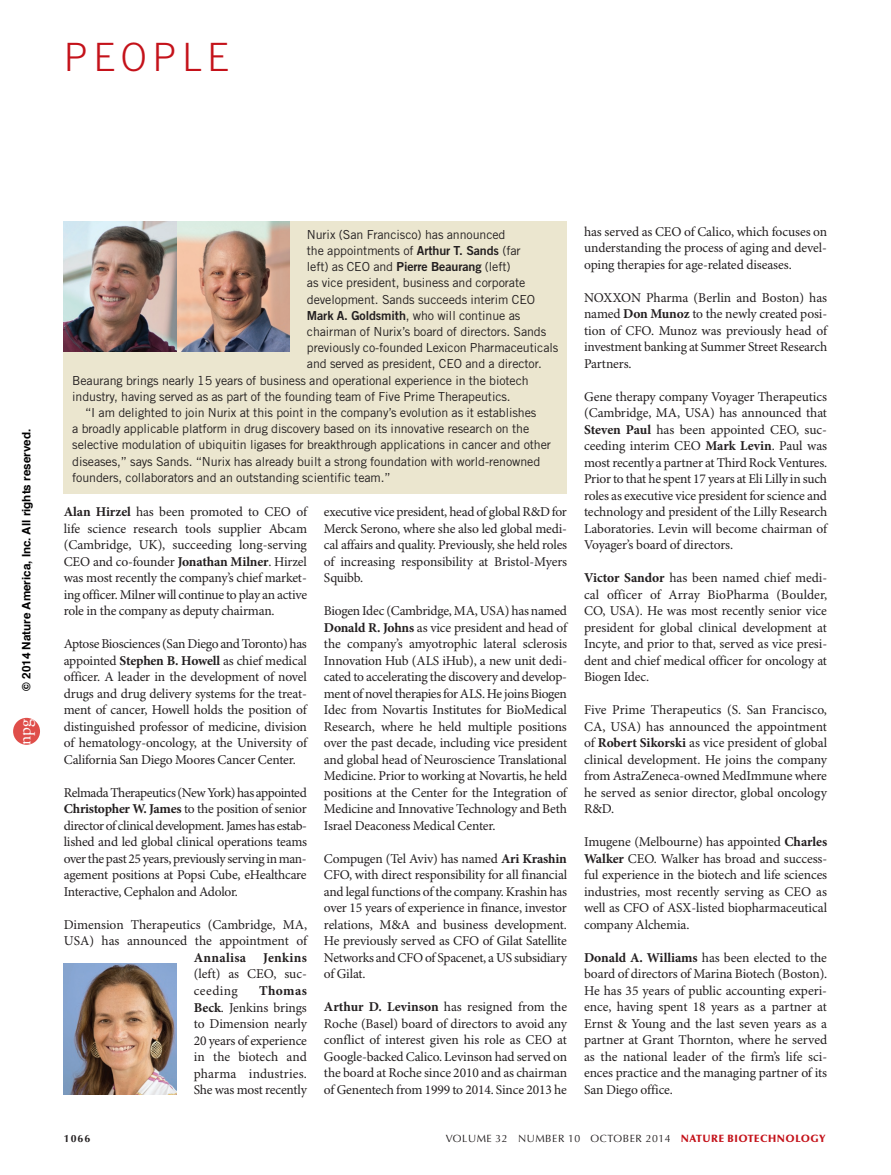
<style>
.page{position:relative;width:891px;height:1175px;background:#fff}
.page>*{position:absolute;margin:0;border:0;box-sizing:border-box;transform-origin:0 0}
.t1{font:300 39px "Trade Gothic LT Std";letter-spacing:.145em;color:#c4121a}
.t2{font:17.4px "Adobe Garamond Pro";color:#fff}
.t3{font:13.5px/16.5px "Minion Pro";letter-spacing:-.01em;color:#231f20;text-align:justify}
.t4{font:700 13.5px "Minion Pro";letter-spacing:.02em;color:#231f20}
.t5{font:12.45px "Trade Gothic LT Std";letter-spacing:-.01em;color:#231f20}
.t6{font:700 11.7px "Helvetica";color:#000}
.t7{font:10.5px "Optima LT Std";letter-spacing:.05em;color:#231f20}
.t8{font:700 10.5px "Optima LT Std";color:#231f20}
.s1{font-family:"Arial"}
.s2{font-family:"Trade Gothic LT Std Bd 2"}
.s3{font-weight:700}
.s4{font-weight:900;color:#c4121a}
</style>
<div class="page">
<div style="left:64px;top:221px;width:503px;height:273px;background:#ebe6cf"></div>
<img style="left:64px;top:221px;width:226px;height:131px">
<img style="left:64px;top:963px;width:113px;height:131px">
<div style="left:13px;top:718px;width:27px;height:26px;background:#df4e4a;border-radius:50%"></div>
<h1 class="t1" style="left:64px;top:34px;width:167px">PEOPLE</h1>
<p class="t6" style="left:17px;top:690px;width:263px;rotate:-90deg">© 201<span class="s1">4</span> Nature America, Inc. All rights reserved.</p>
<p class="t2" style="left:14px;top:744px;width:28px;rotate:-90deg">npg</p>
<p class="t5" style="left:307px;top:227px;width:200px">Nurix (San Francisco) has announced</p>
<p class="t5" style="left:307px;top:243px;width:215px">the appointments of <span class="s2">Arthur T. Sands</span> (far</p>
<p class="t5" style="left:307px;top:259px;width:205px">left) as CEO and <span class="s2">Pierre Beaurang</span> (left)</p>
<p class="t5" style="left:307px;top:275px;width:220px">as vice president, business and corporate</p>
<p class="t5" style="left:307px;top:291px;width:230px">development. Sands succeeds interim CEO</p>
<p class="t5" style="left:307px;top:308px;width:215px"><span class="s2">Mark A. Goldsmith</span>, who will continue as</p>
<p class="t5" style="left:307px;top:324px;width:241px">chairman of Nurix’s board of directors. Sands</p>
<p class="t5" style="left:307px;top:340px;width:253px">previously co-founded Lexicon Pharmaceuticals</p>
<p class="t5" style="left:307px;top:356px;width:237px">and served as president, CEO and a director.</p>
<p class="t5" style="left:72px;top:372px;width:458px">Beaurang brings nearly 15 years of business and operational experience in the biotech</p>
<p class="t5" style="left:72px;top:389px;width:440px">industry, having served as as part of the founding team of Five Prime Therapeutics.</p>
<p class="t5" style="left:85px;top:405px;width:453px">“I am delighted to join Nurix at this point in the company’s evolution as it establishes</p>
<p class="t5" style="left:72px;top:421px;width:458px">a broadly applicable platform in drug discovery based on its innovative research on the</p>
<p class="t5" style="left:72px;top:437px;width:480px">selective modulation of ubiquitin ligases for breakthrough applications in cancer and other</p>
<p class="t5" style="left:72px;top:453px;width:470px">diseases,” says Sands. “Nurix has already built a strong foundation with world-renowned</p>
<p class="t5" style="left:72px;top:470px;width:320px">founders, collaborators and an outstanding scientific team.”</p>
<p class="t3" style="left:64px;top:504px;width:245px"><span class="s3">Alan Hirzel</span> has been promoted to CEO of life science research tools supplier Abcam (Cambridge, UK), succeeding long-serving CEO and co-founder <span class="s3">Jonathan Milner</span>. Hirzel was most recently the company’s chief market&shy;ing officer. Milner will continue to play an active role in the company as deputy chairman.</p>
<p class="t3" style="left:64px;top:636px;width:245px">Aptose Biosciences (San Diego and Toronto) has appointed <span class="s3">Stephen B. Howell</span> as chief medical officer. A leader in the development of novel drugs and drug delivery systems for the treat&shy;ment of cancer, Howell holds the position of distinguished professor of medicine, division of hematology-oncology, at the University of California San Diego Moores Cancer Center.</p>
<p class="t3" style="left:64px;top:785px;width:245px">Relmada Therapeutics (New York) has appointed <span class="s3">Christopher W. James</span> to the position of senior director of clinical development. James has estab&shy;lished and led global clinical operations teams over the past 25 years, previously serving in man&shy;agement positions at Popsi Cube, eHealthcare Interactive, Cephalon and Adolor.</p>
<p class="t3" style="left:64px;top:917px;width:245px">Dimension Therapeutics (Cambridge, MA,<br>USA) has announced the appointment of</p>
<p class="t4" style="left:194px;top:949px;width:54px">Annalisa</p>
<p class="t4" style="left:263px;top:949px;width:45px">Jenkins</p>
<p class="t3" style="left:194px;top:966px;width:115px">(left) as CEO, suc&shy;ceeding</p>
<p class="t3" style="left:194px;top:983px;width:115px;text-indent:65px"><span class="s3">Thomas Beck</span>. Jenkins brings to Dimension nearly 20 years of experience in the biotech and pharma industries.<br>She was most recently</p>
<p class="t3" style="left:324px;top:504px;width:245px">executive vice president, head of global R&amp;D for Merck Serono, where she also led global medi&shy;cal affairs and quality. Previously, she held roles of increasing responsibility at Bristol-Myers Squibb.</p>
<p class="t3" style="left:324px;top:603px;width:245px">Biogen Idec (Cambridge, MA, USA) has named <span class="s3">Donald R. Johns</span> as vice president and head of the company’s amyotrophic lateral sclerosis Innovation Hub (ALS iHub), a new unit dedi&shy;cated to accelerating the discovery and develop&shy;ment of novel therapies for ALS. He joins Biogen Idec from Novartis Institutes for BioMedical Research, where he held multiple positions over the past decade, including vice president and global head of Neuroscience Translational Medicine. Prior to working at Novartis, he held positions at the Center for the Integration of Medicine and Innovative Technology and Beth Israel Deaconess Medical Center.</p>
<p class="t3" style="left:324px;top:850px;width:245px">Compugen (Tel Aviv) has named <span class="s3">Ari Krashin </span>CFO, with direct responsibility for all financial and legal functions of the company. Krashin has over 15 years of experience in finance, investor relations, M&amp;A and business development.<br>He previously served as CFO of Gilat Satellite Networks and CFO of Spacenet, a US subsidiary of Gilat.</p>
<p class="t3" style="left:324px;top:999px;width:245px"><span class="s3">Arthur D. Levinson</span> has resigned from the Roche (Basel) board of directors to avoid any conflict of interest given his role as CEO at Google-backed Calico. Levinson had served on the board at Roche since 2010 and as chairman of Genentech from 1999 to 2014. Since 2013 he</p>
<p class="t3" style="left:584px;top:223px;width:245px">has served as CEO of Calico, which focuses on understanding the process of aging and devel&shy;oping therapies for age-related diseases.</p>
<p class="t3" style="left:584px;top:289px;width:245px">NOXXON Pharma (Berlin and Boston) has named <span class="s3">Don Munoz</span> to the newly created posi&shy;tion of CFO. Munoz was previously head of investment banking at Summer Street Research Partners.</p>
<p class="t3" style="left:584px;top:388px;width:245px">Gene therapy company Voyager Therapeutics (Cambridge, MA, USA) has announced that <span class="s3">Steven Paul</span> has been appointed CEO, suc&shy;ceeding interim CEO <span class="s3">Mark Levin</span>. Paul was most recently a partner at Third Rock Ventures.<br>Prior to that he spent 17 years at Eli Lilly in such roles as executive vice president for science and technology and president of the Lilly Research Laboratories. Levin will become chairman of Voyager’s board of directors.</p>
<p class="t3" style="left:584px;top:570px;width:245px"><span class="s3">Victor Sandor</span> has been named chief medi&shy;cal officer of Array BioPharma (Boulder, CO, USA). He was most recently senior vice president for global clinical development at Incyte, and prior to that, served as vice presi&shy;dent and chief medical officer for oncology at Biogen Idec.</p>
<p class="t3" style="left:584px;top:702px;width:245px">Five Prime Therapeutics (S. San Francisco, CA, USA) has announced the appointment of <span class="s3">Robert Sikorski</span> as vice president of global clinical development. He joins the company from AstraZeneca-owned MedImmune where he served as senior director, global oncology R&amp;D.</p>
<p class="t3" style="left:584px;top:834px;width:245px">Imugene (Melbourne) has appointed <span class="s3">Charles Walker</span> CEO. Walker has broad and success&shy;ful experience in the biotech and life sciences industries, most recently serving as CEO as well as CFO of ASX-listed biopharmaceutical company Alchemia.</p>
<p class="t3" style="left:584px;top:949px;width:245px"><span class="s3">Donald A. Williams</span> has been elected to the board of directors of Marina Biotech (Boston).<br>He has 35 years of public accounting experi&shy;ence, having spent 18 years as a partner at Ernst &amp; Young and the last seven years as a partner at Grant Thornton, where he served as the national leader of the firm’s life sci&shy;ences practice and the managing partner of its San Diego office.</p>
<p class="t8" style="left:64px;top:1132px;width:28px">1066</p>
<p class="t7" style="left:446px;top:1132px;width:381px">VOLUME 32 NUMBER 10 OCTOBER 2014 <span class="s4">NATURE BIOTECHNOLOGY</span></p>
</div>
